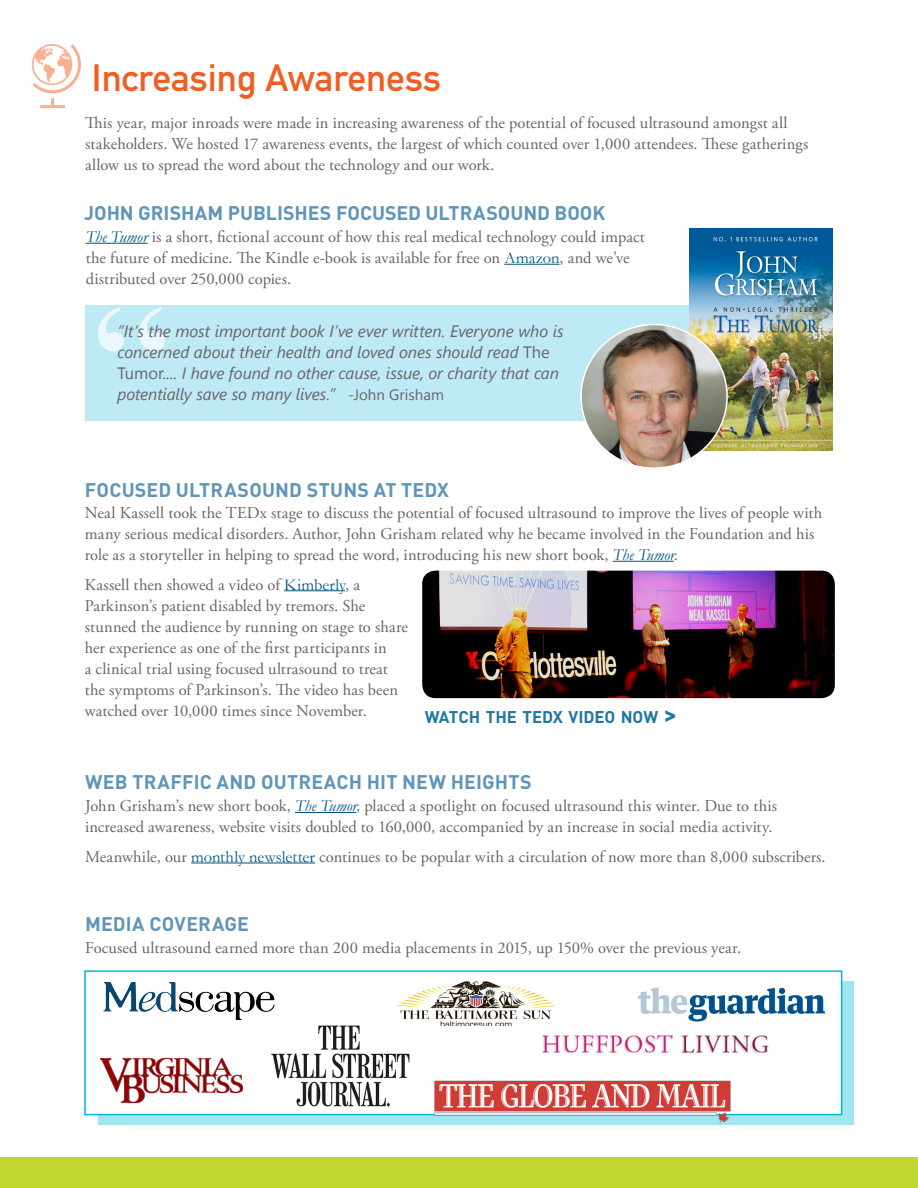
<style>
.page{position:relative;width:918px;height:1188px;background:#fff}
.page>*{position:absolute;margin:0;border:0;box-sizing:border-box;transform-origin:0 0}
.t1{font:175.5px "Times New Roman";color:#fff}
.t2{font:37.5px "DIN Mittelschrift Std";color:#f15d22}
.t3{font:700 19.5px "DINOT";letter-spacing:.005em;color:#5f95b8}
.t4{font:700 16.8px "DINOT";letter-spacing:-.005em;color:#1f78a1}
.t5{font:16.5px/21px "Adobe Garamond Pro";letter-spacing:.005em;color:#6a636a}
.t6{font:italic 16.5px/21px "Segoe UI";letter-spacing:-.005em;color:#6a636a}
.s1{font-family:"Garamond";font-style:italic;color:#005581}
.s2{font-family:"Garamond";color:#005581}
.s3{font-style:normal}
.s4{font-style:normal;font-size:15px}
.s5{font-size:24px}
</style>
<div class="page">
<div style="left:0;top:1158px;width:918px;height:30px;background:#c1d72f"></div>
<hr style="left:613px;top:561px;width:61px;height:1px;background:#005581">
<hr style="left:284px;top:590px;width:61px;height:1px;background:#005581">
<svg style="left:31px;top:44px;width:50px;height:65px"></svg>
<hr style="left:86px;top:243px;width:62px;height:1px;background:#005581">
<hr style="left:504px;top:264px;width:55px;height:1px;background:#005581">
<hr style="left:295px;top:812px;width:61px;height:1px;background:#005581">
<hr style="left:191px;top:863px;width:124px;height:1px;background:#005581">
<img style="left:422px;top:571px;width:413px;height:127px">
<svg style="left:99px;top:981px;width:755px;height:143px;background:#9be3ee"></svg>
<div style="left:84px;top:970px;width:758px;height:145px;background:#fff;border:2px solid #00bad5"></div>
<img style="left:103px;top:983px;width:172px;height:36px">
<img style="left:397px;top:981px;width:158px;height:45px">
<img style="left:542px;top:1035px;width:227px;height:18px">
<div style="left:85px;top:306px;width:604px;height:115px;background:#beeaf6"></div>
<img style="left:689px;top:228px;width:144px;height:223px">
<img style="left:582px;top:325px;width:145px;height:141px">
<img style="left:433px;top:1080px;width:298px;height:44px">
<img style="left:100px;top:1057px;width:143px;height:47px">
<img style="left:638px;top:987px;width:187px;height:35px">
<img style="left:271px;top:1023px;width:143px;height:84px">
<h2 class="t2" style="left:92px;top:56px;width:351px">Increasing Awareness</h2>
<p class="t5" style="left:85px;top:112px;width:725px">This year, major inroads were made in increasing awareness of the potential of focused ultrasound amongst all stakeholders. We hosted 17 awareness events, the largest of which counted over 1,000 attendees. These gatherings allow us to spread the word about the technology and our work.</p>
<p class="t3" style="left:84px;top:200px;width:523px">JOHN GRISHAM PUBLISHES FOCUSED ULTRASOUND BOOK</p>
<p class="t5" style="left:86px;top:227px;width:561px"><span class="s1">The Tumor</span> is a short, fictional account of how this real medical technology could impact the future of medicine. The Kindle e-book is available for free on <span class="s2">Amazon</span>, and we’ve distributed over 250,000 copies.</p>
<h1 class="t1" style="left:171px;top:415px;width:79px;rotate:-180deg">”</h1>
<p class="t6" style="left:117px;top:320px;width:448px">“It’s the most important book I’ve ever written. Everyone who is concerned about their health and loved ones should read <span class="s3">The Tumor</span>.... I have found no other cause, issue, or charity that can potentially save so many lives.” <span class="s4">-John Grisham</span></p>
<p class="t3" style="left:85px;top:477px;width:365px">FOCUSED ULTRASOUND STUNS AT TEDX</p>
<p class="t5" style="left:85px;top:503px;width:739px">Neal Kassell took the TEDx stage to discuss the potential of focused ultrasound to improve the lives of people with many serious medical disorders. Author, John Grisham related why he became involved in the Foundation and his role as a storyteller in helping to spread the word, introducing his new short book, <span class="s1">The Tumor</span>.</p>
<p class="t5" style="left:85px;top:574px;width:325px">Kassell then showed a video of <span class="s2">Kimberly</span>, a Parkinson’s patient disabled by tremors. She stunned the audience by running on stage to share her experience as one of the first participants in<br>a clinical trial using focused ultrasound to treat the symptoms of Parkinson’s. The video has been watched over 10,000 times since November.</p>
<p class="t4" style="left:425px;top:706px;width:254px">WATCH THE TEDX VIDEO NOW <span class="s5">&gt;</span></p>
<p class="t3" style="left:85px;top:769px;width:448px">WEB TRAFFIC AND OUTREACH HIT NEW HEIGHTS</p>
<p class="t5" style="left:85px;top:796px;width:694px">John Grisham’s new short book, <span class="s1">The Tumor</span>, placed a spotlight on focused ultrasound this winter. Due to this increased awareness, website visits doubled to 160,000, accompanied by an increase in social media activity.</p>
<p class="t5" style="left:85px;top:847px;width:742px">Meanwhile, our <span class="s2">monthly newsletter</span> continues to be popular with a circulation of now more than 8,000 subscribers.</p>
<p class="t3" style="left:85px;top:911px;width:165px">MEDIA COVERAGE</p>
<p class="t5" style="left:85px;top:938px;width:658px">Focused ultrasound earned more than 200 media placements in 2015, up 150% over the previous year.</p>
</div>
